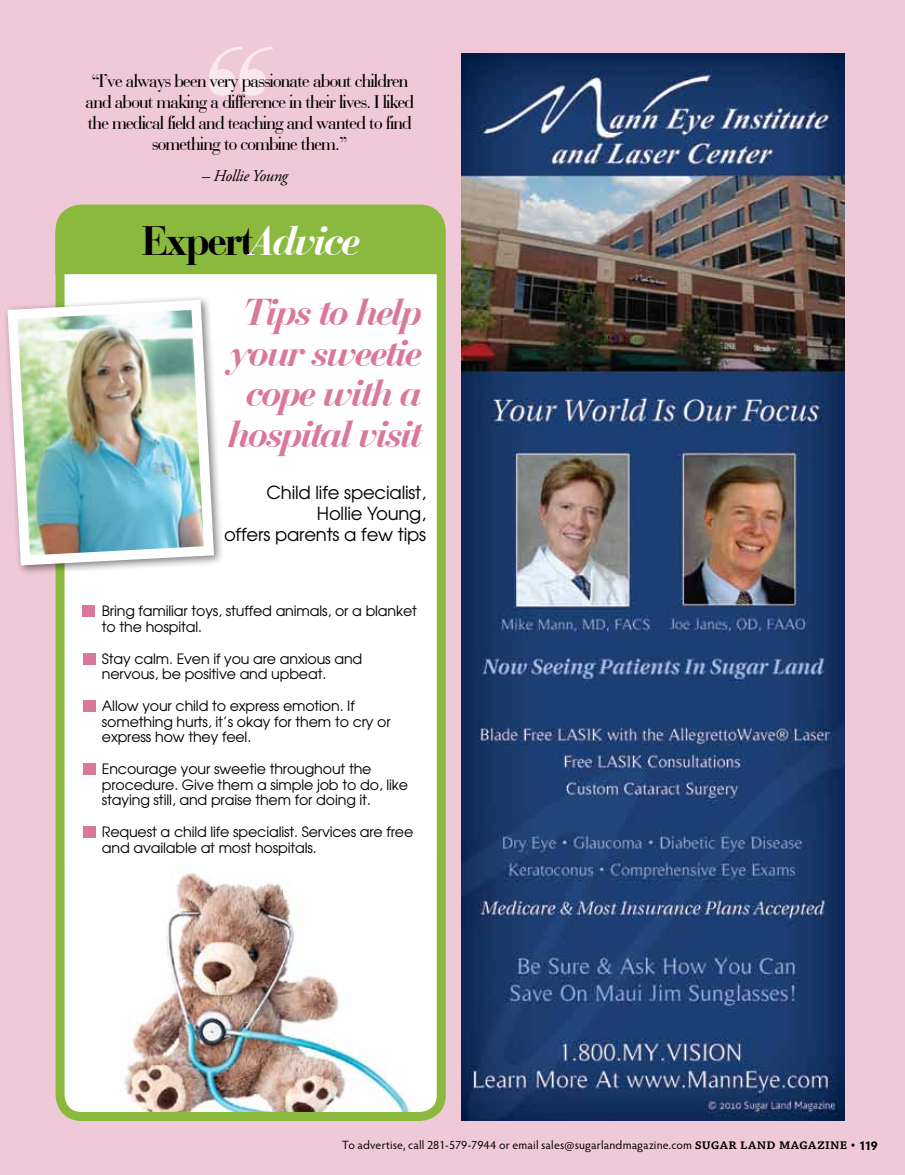
<style>
.page{position:relative;width:905px;height:1175px;background:#fff}
.page>*{position:absolute;margin:0;border:0;box-sizing:border-box;transform-origin:0 0}
.t1{font:italic 700 186.45px "Bauer Bodoni BT";color:#fff}
.t2{font:700 42.75px "Bauer Bodoni BT";letter-spacing:-.04em;color:#000}
.t3{font:italic 700 39px/40.5px "Bauer Bodoni BT";letter-spacing:-.04em;color:#da779d;text-align:center}
.t4{font:19.5px/21px "Bauer Bodoni BT";letter-spacing:-.04em;color:#000;text-align:center}
.t5{font:18px/21px "Avant Garde";letter-spacing:-.01em;color:#000;text-align:right}
.t6{font:italic 16.5px "Adobe Garamond Pro";letter-spacing:-.02em;color:#000}
.t7{font:14.25px/15.8px "Avant Garde";letter-spacing:-.01em;color:#000}
.t8{font:12px "Hypatia Sans Pro";letter-spacing:.015em;color:#000}
.s1{font-style:italic;color:#fff}
.s2{font-family:"Chaparral Pro";font-weight:600;font-size:15px}
.s3{font-family:"Chaparral Pro";font-size:15px}
.s4{font-weight:700;font-size:12.75px}
</style>
<div class="page">
<div style="left:0;top:0;width:904px;height:1174px;background:#f0c9d8"></div>
<div style="left:60px;top:209px;width:381px;height:907px;background:#fff;border-radius:22px"></div>
<img style="left:66px;top:873px;width:370px;height:237px">
<div style="left:56px;top:204px;width:390px;height:916px;border:9px solid #8ab93e;border-radius:22px"></div>
<div style="left:55px;top:212px;width:386px;height:62px;background:#8ab93e"></div>
<div style="left:82px;top:605px;width:12px;height:12px;background:#da779d"></div>
<div style="left:83px;top:652px;width:12px;height:12px;background:#da779d"></div>
<div style="left:83px;top:700px;width:12px;height:12px;background:#da779d"></div>
<div style="left:83px;top:763px;width:12px;height:12px;background:#da779d"></div>
<div style="left:83px;top:826px;width:12px;height:12px;background:#da779d"></div>
<div style="left:2px;top:294px;width:222px;height:281px;background:#000;opacity:.5"></div>
<img style="left:2px;top:295px;width:217px;height:275px">
<img style="left:461px;top:54px;width:383px;height:1066px">
<h1 class="t1" style="left:189px;top:-5px;width:81px">‘‘</h1>
<h3 class="t4" style="left:86px;top:70px;width:330px">“I’ve always been very passionate about children and about making a difference in their lives. I liked the medical field and teaching and wanted to find something to combine them.”</h3>
<p class="t6" style="left:202px;top:166px;width:88px">– Hollie Young</p>
<h2 class="t2" style="left:142px;top:214px;width:221px">Expert<span class="s1">Advice</span></h2>
<h3 class="t3" style="left:229px;top:291px;width:195px">Tips to help your sweetie cope with a hospital visit</h3>
<p class="t5" style="left:224px;top:482px;width:204px">Child life specialist,<br>Hollie Young,<br>offers parents a few tips</p>
<p class="t7" style="left:102px;top:603px;width:317px">Bring familiar toys, stuffed animals, or a blanket to the hospital.</p>
<p class="t7" style="left:102px;top:650px;width:262px">Stay calm. Even if you are anxious and nervous, be positive and upbeat.</p>
<p class="t7" style="left:102px;top:697px;width:290px">Allow your child to express emotion. If something hurts, it’s okay for them to cry or express how they feel.</p>
<p class="t7" style="left:102px;top:760px;width:308px">Encourage your sweetie throughout the procedure. Give them a simple job to do, like staying still, and praise them for doing it.</p>
<p class="t7" style="left:102px;top:823px;width:313px">Request a child life specialist. Services are free and available at most hospitals.</p>
<p class="t8" style="left:342px;top:1136px;width:537px">To advertise, call 281-579-7944 or email sales@sugarlandmagazine.com <span class="s2">sugar land magazine</span> <span class="s3">•</span> <span class="s4">119</span></p>
</div>
